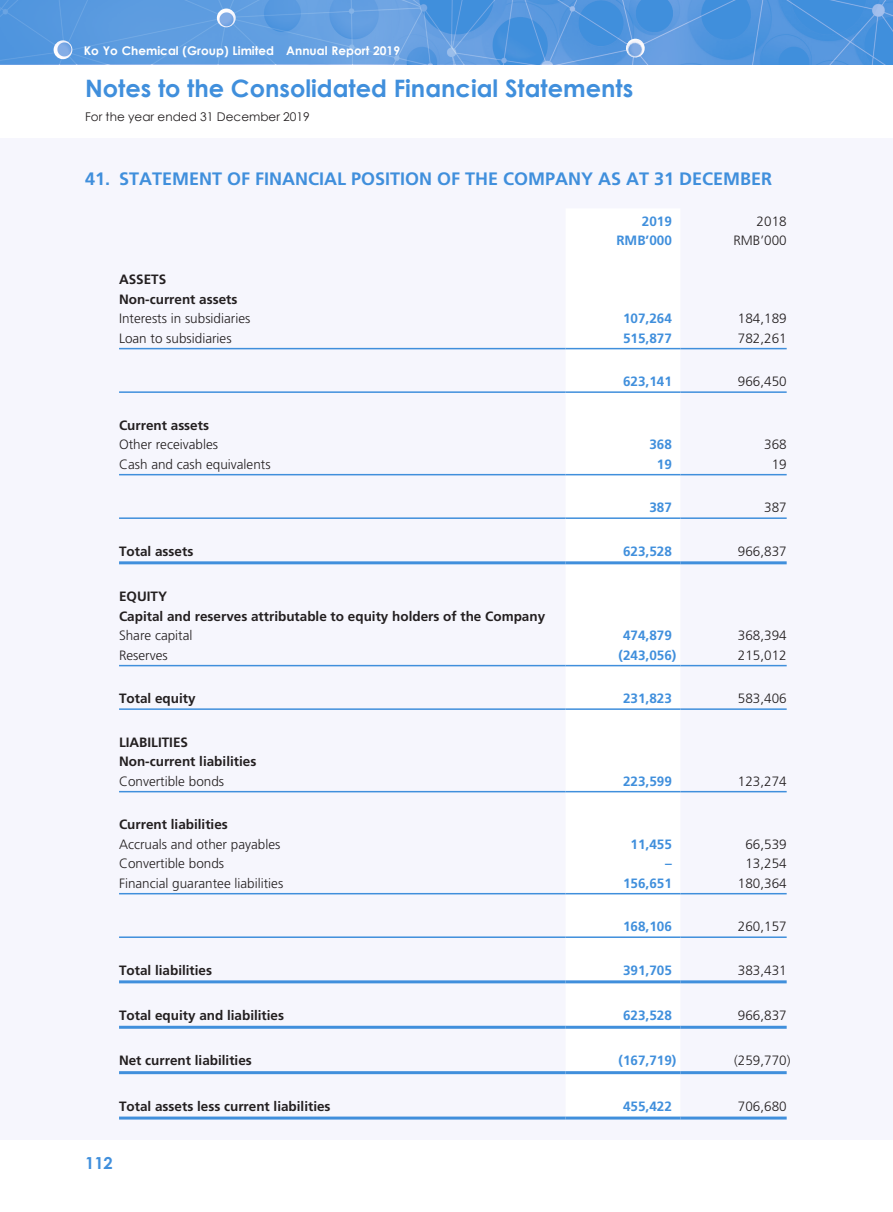
<style>
.page{position:relative;width:893px;height:1212px;background:#fff}
.page>*{position:absolute;margin:0;border:0;box-sizing:border-box;transform-origin:0 0}
.t1{font:700 24px "Century Gothic";color:#408fdc}
.t2{font:700 18px "Frutiger LT Std";color:#408fdc}
.t3{font:700 16.5px "Century Gothic";color:#408fdc}
.t4{font:300 13.5px "Frutiger LT Std";color:#231f20}
.t5{font:700 13.5px/19.5px "Frutiger LT Std";color:#231f20}
.t6{font:700 13.5px "Frutiger LT Std";color:#408fdc}
.t7{font:700 12px "Century Gothic";letter-spacing:.005em;color:#fff}
.t8{font:12px "Century Gothic";color:#231f20}
</style>
<div class="page">
<div style="left:0;top:138px;width:893px;height:1002px;background:#f6f6fd"></div>
<img style="left:638px;top:0;width:255px;height:64px">
<svg style="left:0;top:0;width:638px;height:64px;background:#5b9bdf"></svg>
<img style="left:54px;top:40px;width:18px;height:19px;border-radius:9px">
<img style="left:217px;top:9px;width:19px;height:18px;border-radius:9px">
<img style="left:625px;top:39px;width:21px;height:20px">
<div style="left:566px;top:347px;width:114px;height:728px;background:#fff"></div>
<hr style="left:119px;top:348px;width:447px;height:1px;background:#408fdc">
<hr style="left:566px;top:348px;width:114px;height:1px;background:#408fdc">
<hr style="left:680px;top:348px;width:107px;height:1px;background:#408fdc">
<hr style="left:119px;top:391px;width:447px;height:2px;background:#408fdc">
<hr style="left:566px;top:391px;width:114px;height:2px;background:#408fdc">
<hr style="left:680px;top:391px;width:107px;height:2px;background:#408fdc">
<hr style="left:119px;top:474px;width:447px;height:1px;background:#408fdc">
<hr style="left:566px;top:474px;width:114px;height:1px;background:#408fdc">
<hr style="left:680px;top:474px;width:107px;height:1px;background:#408fdc">
<hr style="left:119px;top:517px;width:447px;height:2px;background:#408fdc">
<hr style="left:566px;top:517px;width:114px;height:2px;background:#408fdc">
<hr style="left:680px;top:517px;width:107px;height:2px;background:#408fdc">
<hr style="left:119px;top:561px;width:447px;height:3px;background:#408fdc">
<hr style="left:566px;top:561px;width:114px;height:3px;background:#408fdc">
<hr style="left:680px;top:561px;width:107px;height:3px;background:#408fdc">
<hr style="left:119px;top:665px;width:447px;height:1px;background:#408fdc">
<hr style="left:566px;top:665px;width:114px;height:1px;background:#408fdc">
<hr style="left:680px;top:665px;width:107px;height:1px;background:#408fdc">
<hr style="left:119px;top:708px;width:447px;height:2px;background:#408fdc">
<hr style="left:566px;top:708px;width:114px;height:2px;background:#408fdc">
<hr style="left:680px;top:708px;width:107px;height:2px;background:#408fdc">
<hr style="left:119px;top:791px;width:447px;height:1px;background:#408fdc">
<hr style="left:566px;top:791px;width:114px;height:1px;background:#408fdc">
<hr style="left:680px;top:791px;width:107px;height:1px;background:#408fdc">
<hr style="left:119px;top:893px;width:447px;height:1px;background:#408fdc">
<hr style="left:566px;top:893px;width:114px;height:1px;background:#408fdc">
<hr style="left:680px;top:893px;width:107px;height:1px;background:#408fdc">
<hr style="left:119px;top:936px;width:447px;height:2px;background:#408fdc">
<hr style="left:566px;top:936px;width:114px;height:2px;background:#408fdc">
<hr style="left:680px;top:936px;width:107px;height:2px;background:#408fdc">
<hr style="left:119px;top:980px;width:447px;height:3px;background:#408fdc">
<hr style="left:566px;top:980px;width:114px;height:3px;background:#408fdc">
<hr style="left:680px;top:980px;width:107px;height:3px;background:#408fdc">
<hr style="left:119px;top:1026px;width:447px;height:3px;background:#408fdc">
<hr style="left:566px;top:1026px;width:114px;height:3px;background:#408fdc">
<hr style="left:680px;top:1026px;width:107px;height:3px;background:#408fdc">
<hr style="left:119px;top:1071px;width:447px;height:3px;background:#408fdc">
<hr style="left:566px;top:1071px;width:114px;height:3px;background:#408fdc">
<hr style="left:680px;top:1071px;width:107px;height:3px;background:#408fdc">
<hr style="left:119px;top:1116px;width:447px;height:3px;background:#408fdc">
<hr style="left:566px;top:1116px;width:114px;height:3px;background:#408fdc">
<hr style="left:680px;top:1116px;width:107px;height:3px;background:#408fdc">
<p class="t7" style="left:84px;top:41px;width:318px">Ko Yo Chemical (Group) Limited Annual Report 2019</p>
<h1 class="t1" style="left:85px;top:70px;width:550px">Notes to the Consolidated Financial Statements</h1>
<p class="t8" style="left:85px;top:108px;width:226px">For the year ended 31 December 2019</p>
<h2 class="t2" style="left:85px;top:168px;width:689px">41. STATEMENT OF FINANCIAL POSITION OF THE COMPANY AS AT 31 DECEMBER</h2>
<p class="t6" style="left:642px;top:213px;width:32px">2019</p>
<p class="t4" style="left:757px;top:213px;width:32px">2018</p>
<p class="t6" style="left:616px;top:232px;width:57px">RMB’000</p>
<p class="t4" style="left:733px;top:233px;width:55px">RMB’000</p>
<p class="t5" style="left:119px;top:270px;width:120px">ASSETS<br>Non-current assets</p>
<p class="t4" style="left:119px;top:311px;width:133px">Interests in subsidiaries</p>
<p class="t6" style="left:623px;top:310px;width:50px">107,264</p>
<p class="t4" style="left:738px;top:311px;width:50px">184,189</p>
<p class="t4" style="left:119px;top:330px;width:114px">Loan to subsidiaries</p>
<p class="t6" style="left:623px;top:330px;width:50px">515,877</p>
<p class="t4" style="left:738px;top:330px;width:50px">782,261</p>
<p class="t6" style="left:623px;top:373px;width:50px">623,141</p>
<p class="t4" style="left:738px;top:374px;width:50px">966,450</p>
<p class="t5" style="left:119px;top:415px;width:92px">Current assets</p>
<p class="t4" style="left:119px;top:437px;width:100px">Other receivables</p>
<p class="t6" style="left:649px;top:436px;width:24px">368</p>
<p class="t4" style="left:764px;top:437px;width:24px">368</p>
<p class="t4" style="left:119px;top:456px;width:153px">Cash and cash equivalents</p>
<p class="t6" style="left:657px;top:456px;width:17px">19</p>
<p class="t4" style="left:772px;top:456px;width:17px">19</p>
<p class="t6" style="left:649px;top:499px;width:24px">387</p>
<p class="t4" style="left:764px;top:500px;width:24px">387</p>
<p class="t5" style="left:119px;top:541px;width:76px">Total assets</p>
<p class="t6" style="left:623px;top:543px;width:50px">623,528</p>
<p class="t4" style="left:738px;top:543px;width:50px">966,837</p>
<p class="t5" style="left:119px;top:587px;width:428px">EQUITY<br>Capital and reserves attributable to equity holders of the Company</p>
<p class="t4" style="left:119px;top:628px;width:75px">Share capital</p>
<p class="t6" style="left:623px;top:627px;width:50px">474,879</p>
<p class="t4" style="left:738px;top:628px;width:50px">368,394</p>
<p class="t4" style="left:119px;top:647px;width:50px">Reserves</p>
<p class="t6" style="left:619px;top:647px;width:59px">(243,056)</p>
<p class="t4" style="left:738px;top:647px;width:50px">215,012</p>
<p class="t5" style="left:119px;top:689px;width:78px">Total equity</p>
<p class="t6" style="left:623px;top:690px;width:50px">231,823</p>
<p class="t4" style="left:738px;top:691px;width:50px">583,406</p>
<p class="t5" style="left:119px;top:732px;width:139px">LIABILITIES<br>Non-current liabilities</p>
<p class="t4" style="left:119px;top:773px;width:107px">Convertible bonds</p>
<p class="t6" style="left:623px;top:773px;width:50px">223,599</p>
<p class="t4" style="left:738px;top:773px;width:50px">123,274</p>
<p class="t5" style="left:119px;top:815px;width:110px">Current liabilities</p>
<p class="t4" style="left:119px;top:836px;width:163px">Accruals and other payables</p>
<p class="t6" style="left:631px;top:836px;width:43px">11,455</p>
<p class="t4" style="left:745px;top:836px;width:43px">66,539</p>
<p class="t4" style="left:119px;top:856px;width:107px">Convertible bonds</p>
<p class="t6" style="left:665px;top:855px;width:8px">–</p>
<p class="t4" style="left:745px;top:856px;width:43px">13,254</p>
<p class="t4" style="left:119px;top:875px;width:166px">Financial guarantee liabilities</p>
<p class="t6" style="left:623px;top:875px;width:50px">156,651</p>
<p class="t4" style="left:738px;top:875px;width:50px">180,364</p>
<p class="t6" style="left:623px;top:918px;width:50px">168,106</p>
<p class="t4" style="left:738px;top:919px;width:50px">260,157</p>
<p class="t5" style="left:119px;top:960px;width:95px">Total liabilities</p>
<p class="t6" style="left:623px;top:962px;width:50px">391,705</p>
<p class="t4" style="left:738px;top:962px;width:50px">383,431</p>
<p class="t5" style="left:119px;top:1006px;width:167px">Total equity and liabilities</p>
<p class="t6" style="left:623px;top:1007px;width:50px">623,528</p>
<p class="t4" style="left:738px;top:1008px;width:50px">966,837</p>
<p class="t5" style="left:119px;top:1051px;width:134px">Net current liabilities</p>
<p class="t6" style="left:619px;top:1053px;width:59px">(167,719)</p>
<p class="t4" style="left:734px;top:1053px;width:58px">(259,770)</p>
<p class="t5" style="left:119px;top:1096px;width:213px">Total assets less current liabilities</p>
<p class="t6" style="left:623px;top:1098px;width:50px">455,422</p>
<p class="t4" style="left:738px;top:1098px;width:50px">706,680</p>
<p class="t3" style="left:85px;top:1150px;width:29px">112</p>
</div>
